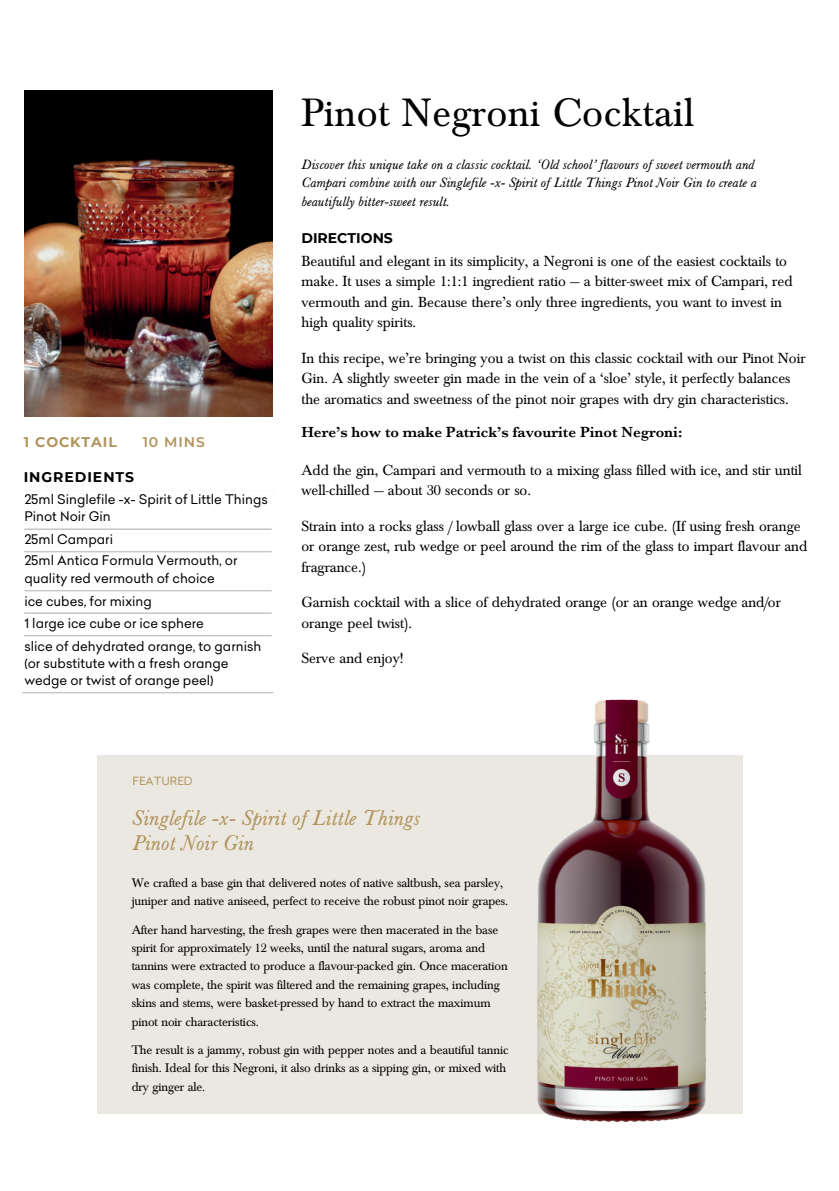
<style>
.page{position:relative;width:839px;height:1191px;background:#fff}
.page>*{position:absolute;margin:0;border:0;box-sizing:border-box;transform-origin:0 0}
.t1{font:41.2px "Baskerville";letter-spacing:.015em;color:#000}
.t2{font:italic 22.2px/24.8px "Baskerville SB";color:#b1945c}
.t3{font:15.2px/20.6px "Baskerville";color:#000}
.t4{font:600 15.2px "Baskerville MT Std";color:#000}
.t5{font:italic 14px/18.6px "Baskerville SB";color:#000}
.t6{font:700 14px "Montserrat";letter-spacing:.07em;color:#000}
.t7{font:700 14px "Montserrat";color:#000}
.t8{font:700 14px "Montserrat";letter-spacing:.07em;color:#b1945c}
.t9{font:600 14px "Montserrat";letter-spacing:.07em;color:#b1945c}
.t10{font:13px/18.4px "Baskerville";letter-spacing:-.005em;color:#000}
.t11{font:13px/22.6px "Celias";color:#000}
.t12{font:11px "Celias";color:#b1945c}
</style>
<div class="page">
<img style="left:25px;top:91px;width:247px;height:325px">
<hr style="left:24px;top:528px;width:247px;height:2px;background:#c7c8c9">
<hr style="left:24px;top:551px;width:247px;height:1px;background:#c7c8c9">
<hr style="left:24px;top:590px;width:247px;height:1px;background:#c7c8c9">
<hr style="left:24px;top:612px;width:247px;height:2px;background:#c7c8c9">
<hr style="left:24px;top:635px;width:247px;height:1px;background:#c7c8c9">
<hr style="left:23px;top:692px;width:250px;height:1px;background:#c7c8c9">
<div style="left:97px;top:755px;width:645px;height:358px;background:#ebe8e2"></div>
<img style="left:535px;top:699px;width:171px;height:423px">
<h1 class="t1" style="left:301px;top:90px;width:394px">Pinot Negroni Cocktail</h1>
<p class="t5" style="left:301px;top:155px;width:457px">Discover this unique take on a classic cocktail. ‘Old school’ flavours of sweet vermouth and<br>Campari combine with our Singlefile -x- Spirit of Little Things Pinot Noir Gin to create a beautifully bitter-sweet result.</p>
<p class="t8" style="left:24px;top:432px;width:95px">1 COCKTAIL</p>
<p class="t9" style="left:143px;top:432px;width:64px">10 MINS</p>
<p class="t6" style="left:24px;top:467px;width:112px">INGREDIENTS</p>
<p class="t11" style="left:24px;top:490px;width:245px;line-height:17.4px">25ml Singlefile -x- Spirit of Little Things<br>Pinot Noir Gin</p>
<p class="t11" style="left:24px;top:528px;width:215px;line-height:21.4px">25ml Campari<br>25ml Antica Formula Vermouth, or</p>
<p class="t11" style="left:24px;top:567px;width:238px">quality red vermouth of choice<br>ice cubes, for mixing<br>1 large ice cube or ice sphere<br>slice of dehydrated orange, to garnish</p>
<p class="t11" style="left:24px;top:654px;width:206px;line-height:17.4px">(or substitute with a fresh orange wedge or twist of orange peel)</p>
<p class="t7" style="left:301px;top:228px;width:93px">DIRECTIONS</p>
<p class="t3" style="left:301px;top:251px;width:492px">Beautiful and elegant in its simplicity, a Negroni is one of the easiest cocktails to make. It uses a simple 1:1:1 ingredient ratio — a bitter-sweet mix of Campari, red vermouth and gin. Because there’s only three ingredients, you want to invest in high quality spirits.</p>
<p class="t3" style="left:301px;top:348px;width:505px">In this recipe, we’re bringing you a twist on this classic cocktail with our Pinot Noir<br>Gin. A slightly sweeter gin made in the vein of a ‘sloe’ style, it perfectly balances the aromatics and sweetness of the pinot noir grapes with dry gin characteristics.</p>
<p class="t4" style="left:301px;top:424px;width:382px">Here’s how to make Patrick’s favourite Pinot Negroni:</p>
<p class="t3" style="left:301px;top:460px;width:502px">Add the gin, Campari and vermouth to a mixing glass filled with ice, and stir until well-chilled — about 30 seconds or so.</p>
<p class="t3" style="left:301px;top:516px;width:507px">Strain into a rocks glass / lowball glass over a large ice cube. (If using fresh orange or orange zest, rub wedge or peel around the rim of the glass to impart flavour and fragrance.)</p>
<p class="t3" style="left:301px;top:592px;width:481px">Garnish cocktail with a slice of dehydrated orange (or an orange wedge and/or orange peel twist).</p>
<p class="t3" style="left:301px;top:648px;width:103px">Serve and enjoy!</p>
<p class="t12" style="left:132px;top:773px;width:62px">FEATURED</p>
<h2 class="t2" style="left:132px;top:806px;width:289px">Singlefile -x- Spirit of Little Things<br>Pinot Noir Gin</h2>
<p class="t10" style="left:132px;top:874px;width:378px">We crafted a base gin that delivered notes of native saltbush, sea parsley, juniper and native aniseed, perfect to receive the robust pinot noir grapes.</p>
<p class="t10" style="left:132px;top:921px;width:377px">After hand harvesting, the fresh grapes were then macerated in the base spirit for approximately 12 weeks, until the natural sugars, aroma and tannins were extracted to produce a flavour-packed gin. Once maceration was complete, the spirit was filtered and the remaining grapes, including skins and stems, were basket-pressed by hand to extract the maximum pinot noir characteristics.</p>
<p class="t10" style="left:132px;top:1041px;width:378px">The result is a jammy, robust gin with pepper notes and a beautiful tannic finish. Ideal for this Negroni, it also drinks as a sipping gin, or mixed with dry ginger ale.</p>
</div>
